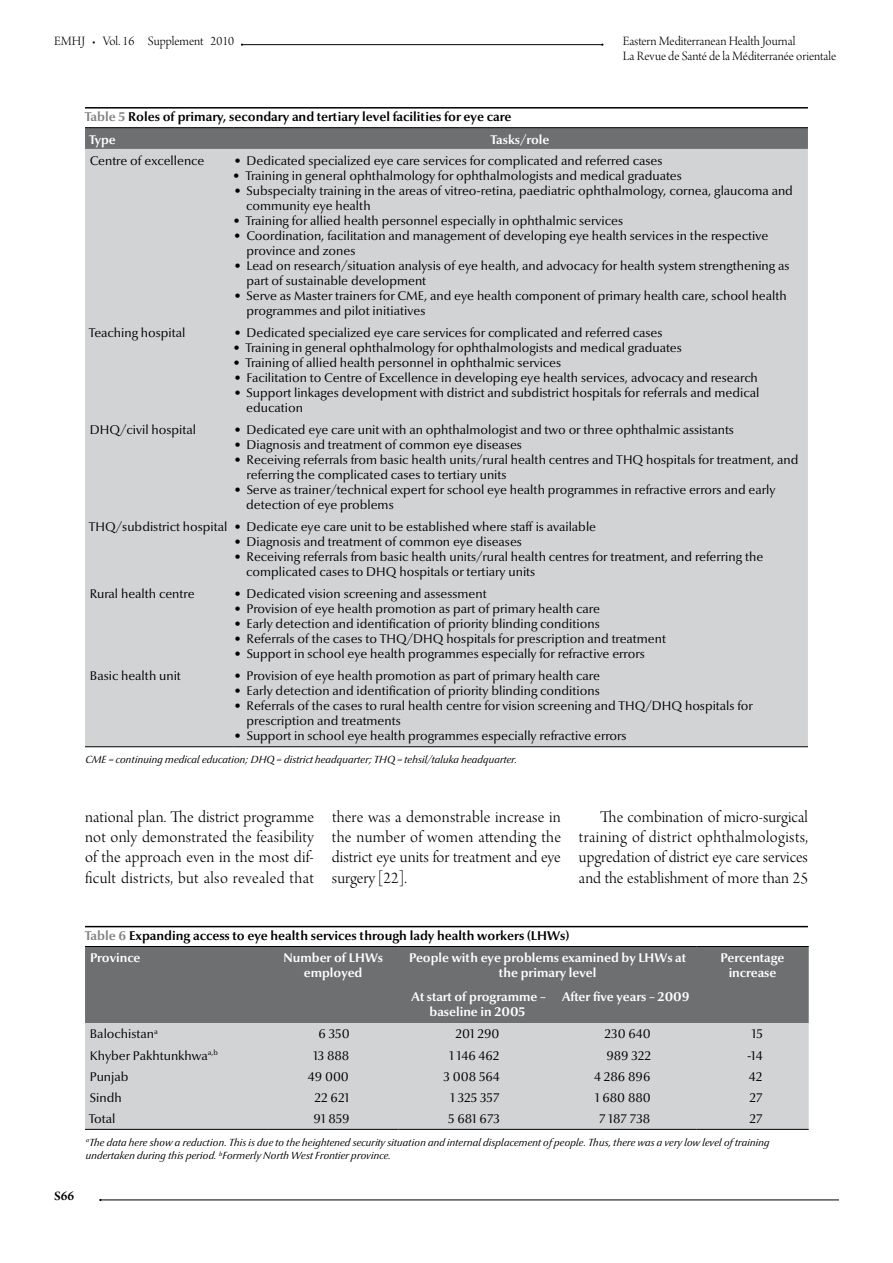
<style>
.page{position:relative;width:893px;height:1263px;background:#fff}
.page>*{position:absolute;margin:0;border:0;box-sizing:border-box;transform-origin:0 0}
.t1{font:17.25px/20.2px "Arno Pro Light Display";color:#000;text-align:justify}
.t2{font:13.5px/15px "Arno Pro Light Display";color:#000}
.t3{font:600 13.5px "Arno Pro";color:#000}
.t4{font:700 12.9px "Optima Nova LT Pro";color:#000}
.t5{font:12.75px/15px "Optima Nova LT Pro";color:#000}
.t6{font:700 12.75px/15px "Optima Nova LT Pro";color:#fff;text-align:center}
.t7{font:italic 10.5px/13.5px "Optima Nova LT Pro";color:#000}
.s1{color:#808285}
</style>
<div class="page">
<hr style="left:242px;top:44px;width:360px;height:1px;background:#000">
<hr style="left:100px;top:1199px;width:739px;height:1px;background:#000">
<hr style="left:85px;top:107px;width:723px;height:2px;background:#000">
<svg style="left:85px;top:128px;width:723px;height:21px;background:#6c6e70"></svg>
<div style="left:85px;top:149px;width:723px;height:597px;background:#d1d3d4"></div>
<hr style="left:85px;top:127px;width:148px;height:1px;background:#000">
<hr style="left:233px;top:127px;width:575px;height:1px;background:#000">
<hr style="left:85px;top:746px;width:148px;height:1px;background:#000">
<hr style="left:233px;top:746px;width:575px;height:1px;background:#000">
<hr style="left:85px;top:926px;width:723px;height:1px;background:#000">
<div style="left:85px;top:947px;width:724px;height:76px;background:#6d6f71"></div>
<div style="left:85px;top:1023px;width:724px;height:106px;background:#d1d3d4"></div>
<hr style="left:85px;top:946px;width:183px;height:1px;background:#000">
<hr style="left:268px;top:946px;width:131px;height:1px;background:#000">
<hr style="left:399px;top:946px;width:157px;height:1px;background:#000">
<hr style="left:556px;top:946px;width:140px;height:1px;background:#000">
<hr style="left:696px;top:946px;width:113px;height:1px;background:#000">
<hr style="left:85px;top:1129px;width:183px;height:1px;background:#000">
<hr style="left:268px;top:1129px;width:131px;height:1px;background:#000">
<hr style="left:399px;top:1129px;width:157px;height:1px;background:#000">
<hr style="left:556px;top:1129px;width:140px;height:1px;background:#000">
<hr style="left:696px;top:1129px;width:113px;height:1px;background:#000">
<p class="t2" style="left:54px;top:34px;width:182px">EMHJ • Vol. 16 Supplement 2010</p>
<p class="t2" style="left:623px;top:34px;width:215px">Eastern Mediterranean Health Journal<br>La Revue de Santé de la Méditerranée orientale</p>
<p class="t4" style="left:85px;top:109px;width:428px"><span class="s1">Table 5</span> Roles of primary, secondary and tertiary level facilities for eye care</p>
<p class="t6" style="left:89px;top:132px;width:28px">Type</p>
<p class="t6" style="left:491px;top:132px;width:60px">Tasks/role</p>
<p class="t5" style="left:90px;top:153px;width:116px">Centre of excellence</p>
<p class="t5" style="left:234px;top:153px;width:430px">• Dedicated specialized eye care services for complicated and referred cases</p>
<p class="t5" style="left:233px;top:168px;width:451px">• Training in general ophthalmology for ophthalmologists and medical graduates</p>
<p class="t5" style="left:246px;top:183px;width:548px;text-indent:-12px">• Subspecialty training in the areas of vitreo-retina, paediatric ophthalmology, cornea, glaucoma and community eye health</p>
<p class="t5" style="left:233px;top:213px;width:392px">• Training for allied health personnel especially in ophthalmic services</p>
<p class="t5" style="left:247px;top:228px;width:523px;text-indent:-13px">• Coordination, facilitation and management of developing eye health services in the respective province and zones</p>
<p class="t5" style="left:247px;top:258px;width:544px;text-indent:-13px">• Lead on research/situation analysis of eye health, and advocacy for health system strengthening as part of sustainable development</p>
<p class="t5" style="left:247px;top:288px;width:542px;text-indent:-13px">• Serve as Master trainers for CME, and eye health component of primary health care, school health programmes and pilot initiatives</p>
<p class="t5" style="left:89px;top:325px;width:98px">Teaching hospital</p>
<p class="t5" style="left:234px;top:325px;width:430px">• Dedicated specialized eye care services for complicated and referred cases</p>
<p class="t5" style="left:233px;top:340px;width:451px">• Training in general ophthalmology for ophthalmologists and medical graduates</p>
<p class="t5" style="left:233px;top:355px;width:330px">• Training of allied health personnel in ophthalmic services</p>
<p class="t5" style="left:234px;top:370px;width:526px">• Facilitation to Centre of Excellence in developing eye health services, advocacy and research</p>
<p class="t5" style="left:246px;top:385px;width:514px;text-indent:-12px">• Support linkages development with district and subdistrict hospitals for referrals and medical education</p>
<p class="t5" style="left:90px;top:422px;width:107px">DHQ/civil hospital</p>
<p class="t5" style="left:234px;top:422px;width:502px">• Dedicated eye care unit with an ophthalmologist and two or three ophthalmic assistants</p>
<p class="t5" style="left:234px;top:437px;width:290px">• Diagnosis and treatment of common eye diseases</p>
<p class="t5" style="left:247px;top:452px;width:553px;text-indent:-13px">• Receiving referrals from basic health units/rural health centres and THQ hospitals for treatment, and referring the complicated cases to tertiary units</p>
<p class="t5" style="left:246px;top:482px;width:531px;text-indent:-12px">• Serve as trainer/technical expert for school eye health programmes in refractive errors and early detection of eye problems</p>
<p class="t5" style="left:89px;top:519px;width:509px">THQ/subdistrict hospital • Dedicate eye care unit to be established where staff is available</p>
<p class="t5" style="left:234px;top:534px;width:290px">• Diagnosis and treatment of common eye diseases</p>
<p class="t5" style="left:246px;top:549px;width:519px;text-indent:-12px">• Receiving referrals from basic health units/rural health centres for treatment, and referring the complicated cases to DHQ hospitals or tertiary units</p>
<p class="t5" style="left:90px;top:586px;width:106px">Rural health centre</p>
<p class="t5" style="left:234px;top:586px;width:254px">• Dedicated vision screening and assessment</p>
<p class="t5" style="left:234px;top:601px;width:368px">• Provision of eye health promotion as part of primary health care</p>
<p class="t5" style="left:234px;top:616px;width:368px">• Early detection and identification of priority blinding conditions</p>
<p class="t5" style="left:234px;top:631px;width:434px">• Referrals of the cases to THQ/DHQ hospitals for prescription and treatment</p>
<p class="t5" style="left:234px;top:646px;width:413px">• Support in school eye health programmes especially for refractive errors</p>
<p class="t5" style="left:90px;top:668px;width:92px">Basic health unit</p>
<p class="t5" style="left:234px;top:668px;width:368px">• Provision of eye health promotion as part of primary health care</p>
<p class="t5" style="left:234px;top:683px;width:368px">• Early detection and identification of priority blinding conditions</p>
<p class="t5" style="left:247px;top:698px;width:508px;text-indent:-13px">• Referrals of the cases to rural health centre for vision screening and THQ/DHQ hospitals for prescription and treatments</p>
<p class="t5" style="left:234px;top:728px;width:394px">• Support in school eye health programmes especially refractive errors</p>
<p class="t7" style="left:86px;top:753px;width:433px">CME = continuing medical education; DHQ = district headquarter; THQ = tehsil/taluka headquarter.</p>
<h1 class="t1" style="left:85px;top:808px;width:231px">national plan. The district programme not only demonstrated the feasibility of the approach even in the most dif&shy;ficult districts, but also revealed that</h1>
<h1 class="t1" style="left:332px;top:808px;width:230px">there was a demonstrable increase in the number of women attending the district eye units for treatment and eye surgery [22].</h1>
<h1 class="t1" style="left:579px;top:808px;width:231px;text-indent:21px">The combination of micro-surgical training of district ophthalmologists, upgredation of district eye care services and the establishment of more than 25</h1>
<p class="t4" style="left:85px;top:928px;width:486px"><span class="s1">Table 6</span> Expanding access to eye health services through lady health workers (LHWs)</p>
<p class="t6" style="left:90px;top:950px;width:52px">Province</p>
<p class="t6" style="left:283px;top:950px;width:101px">Number of LHWs employed</p>
<p class="t6" style="left:409px;top:950px;width:278px">People with eye problems examined by LHWs at the primary level</p>
<p class="t6" style="left:721px;top:950px;width:65px">Percentage increase</p>
<p class="t6" style="left:412px;top:989px;width:136px">At start of programme – baseline in 2005</p>
<p class="t6" style="left:562px;top:989px;width:129px">After five years – 2009</p>
<p class="t5" style="left:90px;top:1026px;width:69px">Balochistan<sup>a</sup></p>
<p class="t5" style="left:319px;top:1026px;width:33px">6 350</p>
<p class="t5" style="left:455px;top:1026px;width:46px">201 290</p>
<p class="t5" style="left:605px;top:1026px;width:48px">230 640</p>
<p class="t5" style="left:752px;top:1026px;width:12px">15</p>
<p class="t5" style="left:90px;top:1048px;width:130px">Khyber Pakhtunkhwa<sup>a,b</sup></p>
<p class="t5" style="left:313px;top:1048px;width:38px">13 888</p>
<p class="t5" style="left:450px;top:1048px;width:52px">1 146 462</p>
<p class="t5" style="left:606px;top:1048px;width:46px">989 322</p>
<p class="t5" style="left:747px;top:1048px;width:17px">-14</p>
<p class="t5" style="left:90px;top:1069px;width:40px">Punjab</p>
<p class="t5" style="left:308px;top:1069px;width:43px">49 000</p>
<p class="t5" style="left:444px;top:1069px;width:58px">3 008 564</p>
<p class="t5" style="left:594px;top:1069px;width:58px">4 286 896</p>
<p class="t5" style="left:749px;top:1069px;width:15px">42</p>
<p class="t5" style="left:90px;top:1090px;width:33px">Sindh</p>
<p class="t5" style="left:314px;top:1090px;width:36px">22 621</p>
<p class="t5" style="left:451px;top:1090px;width:51px">1 325 357</p>
<p class="t5" style="left:595px;top:1090px;width:57px">1 680 880</p>
<p class="t5" style="left:749px;top:1090px;width:15px">27</p>
<p class="t5" style="left:89px;top:1111px;width:28px">Total</p>
<p class="t5" style="left:314px;top:1111px;width:38px">91 859</p>
<p class="t5" style="left:448px;top:1111px;width:53px">5 681 673</p>
<p class="t5" style="left:599px;top:1111px;width:53px">7 187 738</p>
<p class="t5" style="left:749px;top:1111px;width:15px">27</p>
<p class="t7" style="left:86px;top:1135px;width:685px"><sup>a</sup>The data here show a reduction. This is due to the heightened security situation and internal displacement of people. Thus, there was a very low level of training undertaken during this period. <sup>b</sup>Formerly North West Frontier province.</p>
<p class="t3" style="left:54px;top:1188px;width:22px">S66</p>
</div>
